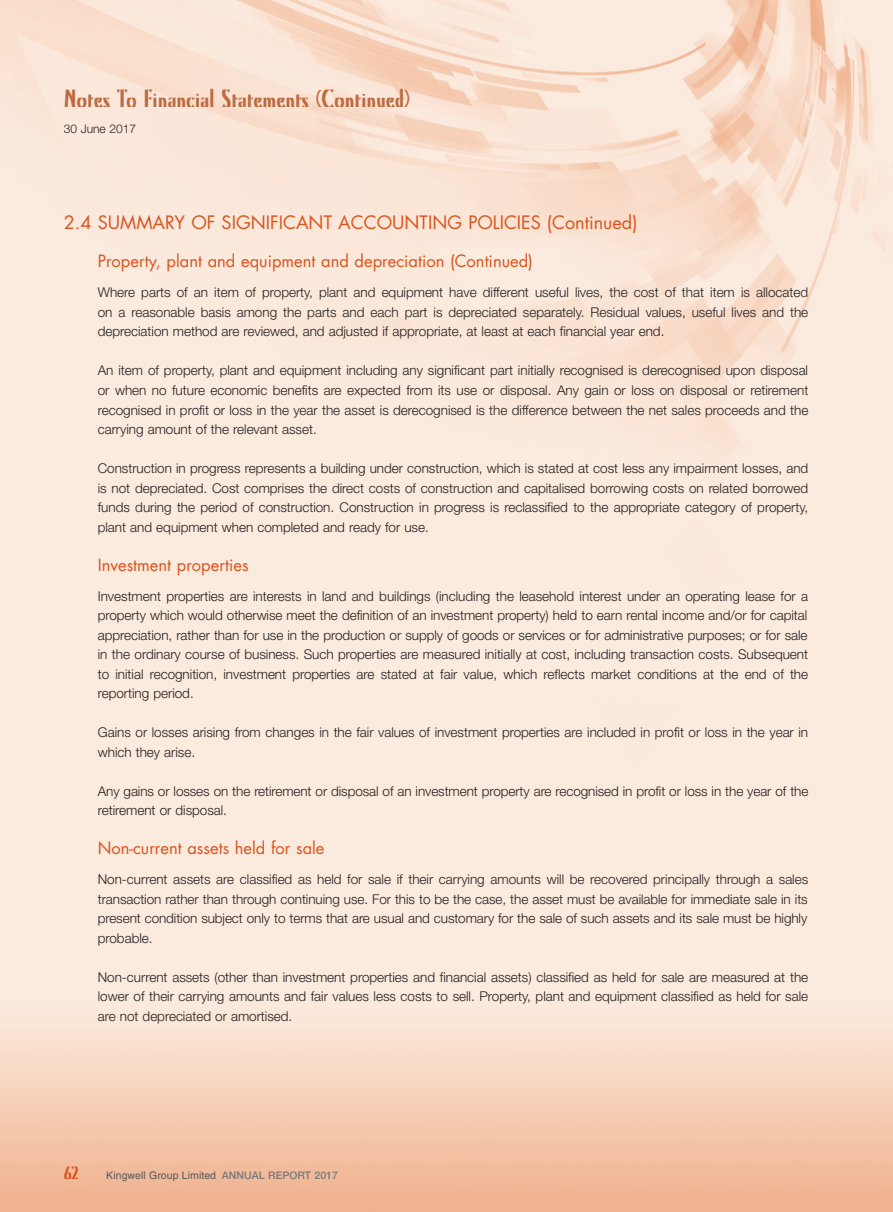
<style>
.page{position:relative;width:893px;height:1212px;background:#fff}
.page>*{position:absolute;margin:0;border:0;box-sizing:border-box;transform-origin:0 0}
.t1{font:24.75px "Kino";letter-spacing:-.005em;color:#bc6c42}
.Heading_1{font:18px "Futura Std";color:#d9531c}
.t2{font:18px "Kino";color:#d9531c}
.Heading_2{font:16.5px "Futura Std";color:#d9531c}
.Body_Text{font:300 13.5px/19.5px "Helvetica Neue LT Std";color:#231f20;text-align:justify}
.t3{font:300 12px "Helvetica Neue LT Std";color:#231f20}
.t4{font:10.5px "Helvetica LT Std";letter-spacing:.01em;color:#57585a}
.s1{font-family:"Helvetica Neue LT Std";font-weight:500;color:#76787b}
</style>
<div class="page">
<img style="left:0;top:0;width:893px;height:1212px">
<h1 class="t1" style="left:64px;top:84px;width:348px">Notes To Financial Statements (Continued)</h1>
<p class="t3" style="left:64px;top:122px;width:74px">30 June 2017</p>
<p class="Heading_1" style="left:64px;top:211px;width:575px">2.4 SUMMARY OF SIGNIFICANT ACCOUNTING POLICIES (Continued)</p>
<p class="Heading_2" style="left:98px;top:251px;width:437px">Property, plant and equipment and depreciation (Continued)</p>
<p class="Body_Text" style="left:98px;top:283px;width:712px">Where parts of an item of property, plant and equipment have different useful lives, the cost of that item is allocated on a reasonable basis among the parts and each part is depreciated separately. Residual values, useful lives and the depreciation method are reviewed, and adjusted if appropriate, at least at each financial year end.</p>
<p class="Body_Text" style="left:98px;top:361px;width:712px">An item of property, plant and equipment including any significant part initially recognised is derecognised upon disposal or when no future economic benefits are expected from its use or disposal. Any gain or loss on disposal or retirement recognised in profit or loss in the year the asset is derecognised is the difference between the net sales proceeds and the carrying amount of the relevant asset.</p>
<p class="Body_Text" style="left:98px;top:458px;width:712px">Construction in progress represents a building under construction, which is stated at cost less any impairment losses, and is not depreciated. Cost comprises the direct costs of construction and capitalised borrowing costs on related borrowed funds during the period of construction. Construction in progress is reclassified to the appropriate category of property, plant and equipment when completed and ready for use.</p>
<p class="Heading_2" style="left:98px;top:554px;width:152px">Investment properties</p>
<p class="Body_Text" style="left:98px;top:586px;width:712px">Investment properties are interests in land and buildings (including the leasehold interest under an operating lease for a property which would otherwise meet the definition of an investment property) held to earn rental income and/or for capital appreciation, rather than for use in the production or supply of goods or services or for administrative purposes; or for sale in the ordinary course of business. Such properties are measured initially at cost, including transaction costs. Subsequent to initial recognition, investment properties are stated at fair value, which reflects market conditions at the end of the reporting period.</p>
<p class="Body_Text" style="left:98px;top:722px;width:712px">Gains or losses arising from changes in the fair values of investment properties are included in profit or loss in the year in which they arise.</p>
<p class="Body_Text" style="left:98px;top:781px;width:712px">Any gains or losses on the retirement or disposal of an investment property are recognised in profit or loss in the year of the retirement or disposal.</p>
<p class="Heading_2" style="left:98px;top:837px;width:228px">Non-current assets held for sale</p>
<p class="Body_Text" style="left:98px;top:869px;width:712px">Non-current assets are classified as held for sale if their carrying amounts will be recovered principally through a sales transaction rather than through continuing use. For this to be the case, the asset must be available for immediate sale in its present condition subject only to terms that are usual and customary for the sale of such assets and its sale must be highly probable.</p>
<p class="Body_Text" style="left:98px;top:967px;width:712px">Non-current assets (other than investment properties and financial assets) classified as held for sale are measured at the lower of their carrying amounts and fair values less costs to sell. Property, plant and equipment classified as held for sale are not depreciated or amortised.</p>
<h2 class="t2" style="left:64px;top:1162px;width:16px">62</h2>
<p class="t4" style="left:106px;top:1169px;width:233px">Kingwell Group Limited <span class="s1">ANNUAL REPORT 2017</span></p>
</div>
